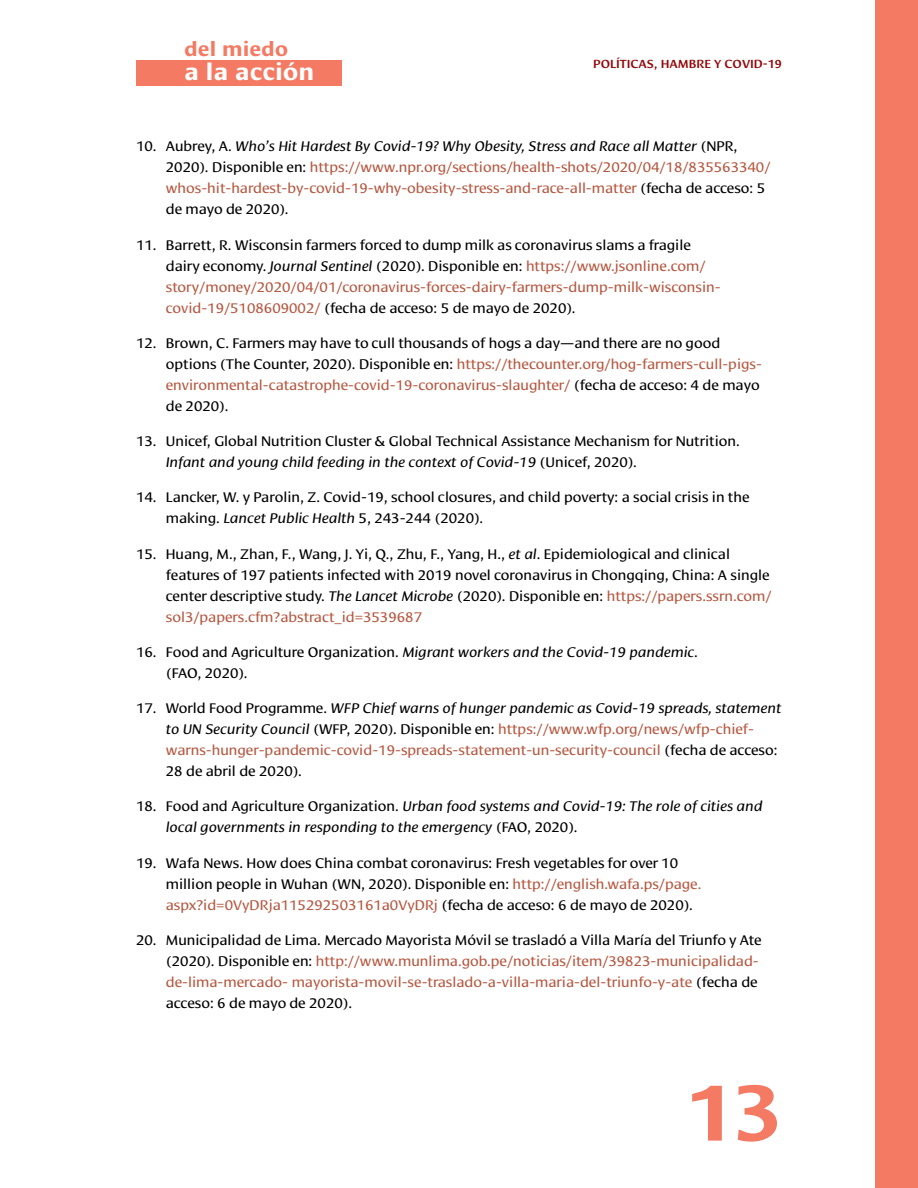
<style>
.page{position:relative;width:918px;height:1188px;background:#fff}
.page>*{position:absolute;margin:0;border:0;box-sizing:border-box;transform-origin:0 0}
.t1{font:700 81px "Cora";color:#f47a63}
.t2{font:700 23.7px "Cora";color:#fff}
.t3{font:700 20.4px "Cora";color:#f47a63}
.t4{font:14.25px/21px "Cora";color:#000}
.t5{font:14.25px/21px "Cora";color:#b65942}
.t6{font:italic 14.25px/21px "Cora";color:#000}
.t7{font:500 12px "Cora";color:#94070a}
.s1{color:#000}
.s2{font-style:italic;color:#000}
.s3{font-style:italic}
.s4{color:#b65942}
.s5{font-style:normal}
</style>
<div class="page">
<div style="left:876px;top:0;width:42px;height:1188px;background:#f47a63"></div>
<div style="left:136px;top:60px;width:206px;height:25px;background:#f47a63"></div>
<h3 class="t3" style="left:184px;top:37px;width:106px">del miedo</h3>
<h2 class="t2" style="left:184px;top:58px;width:132px">a la acción</h2>
<p class="t7" style="left:593px;top:57px;width:190px">POLÍTICAS, HAMBRE Y COVID-19</p>
<p class="t5" style="left:166px;top:136px;width:606px;text-indent:-30px"><span class="s1">10. Aubrey, A.</span> <span class="s2">Who’s Hit Hardest By Covid-19? Why Obesity, Stress and Race all Matter</span> <span class="s1">(NPR, 2020). Disponible en:</span> https://www.npr.org/sections/health-shots/2020/04/18/835563340/ whos-hit-hardest-by-covid-19-why-obesity-stress-and-race-all-matter <span class="s1">(fecha de acceso: 5 de mayo de 2020).</span></p>
<p class="t4" style="left:166px;top:235px;width:556px;text-indent:-30px">11. Barrett, R. Wisconsin farmers forced to dump milk as coronavirus slams a fragile dairy economy. <span class="s3">Journal Sentinel</span> (2020). Disponible en: <span class="s4">https://www.jsonline.com/ story/money/2020/04/01/coronavirus-forces-dairy-farmers-dump-milk-wisconsin&shy;covid-19/5108609002/</span> (fecha de acceso: 5 de mayo de 2020).</p>
<p class="t4" style="left:166px;top:333px;width:598px;text-indent:-30px">12. Brown, C. Farmers may have to cull thousands of hogs a day—and there are no good options (The Counter, 2020). Disponible en: <span class="s4">https://thecounter.org/hog-farmers-cull-pigs&shy;environmental-catastrophe-covid-19-coronavirus-slaughter/</span> (fecha de acceso: 4 de mayo de 2020).</p>
<p class="t4" style="left:166px;top:431px;width:575px;text-indent:-30px">13. Unicef, Global Nutrition Cluster &amp; Global Technical Assistance Mechanism for Nutrition.<br><span class="s3">Infant and young child feeding in the context of Covid-19</span> (Unicef, 2020).</p>
<p class="t4" style="left:166px;top:487px;width:585px;text-indent:-30px">14. Lancker, W. y Parolin, Z. Covid-19, school closures, and child poverty: a social crisis in the making. <span class="s3">Lancet Public Health</span> 5, 243-244 (2020).</p>
<p class="t4" style="left:166px;top:544px;width:607px;text-indent:-30px">15. Huang, M., Zhan, F., Wang, J. Yi, Q., Zhu, F., Yang, H., <span class="s3">et al</span>. Epidemiological and clinical features of 197 patients infected with 2019 novel coronavirus in Chongqing, China: A single center descriptive study. <span class="s3">The Lancet Microbe</span> (2020). Disponible en: <span class="s4">https://papers.ssrn.com/ sol3/papers.cfm?abstract_id=3539687</span></p>
<p class="t4" style="left:166px;top:642px;width:533px;text-indent:-30px">16. Food and Agriculture Organization. <span class="s3">Migrant workers and the Covid-19 pandemic</span>. (FAO, 2020).</p>
<p class="t5" style="left:166px;top:698px;width:617px;text-indent:-30px"><span class="s1">17. World Food Programme.</span> <span class="s2">WFP Chief warns of hunger pandemic as Covid-19 spreads, statement to UN Security Council</span> <span class="s1">(WFP, 2020). Disponible en:</span> https://www.wfp.org/news/wfp-chief&shy;warns-hunger-pandemic-covid-19-spreads-statement-un-security-council <span class="s1">(fecha de acceso:<br>28 de abril de 2020).</span></p>
<p class="t6" style="left:166px;top:796px;width:598px;text-indent:-30px"><span class="s5">18. Food and Agriculture Organization.</span> Urban food systems and Covid-19: The role of cities and local governments in responding to the emergency <span class="s5">(FAO, 2020).</span></p>
<p class="t4" style="left:166px;top:853px;width:537px;text-indent:-30px">19. Wafa News. How does China combat coronavirus: Fresh vegetables for over 10 million people in Wuhan (WN, 2020). Disponible en: <span class="s4">http://english.wafa.ps/page. aspx?id=0VyDRja115292503161a0VyDRj</span> (fecha de acceso: 6 de mayo de 2020).</p>
<p class="t5" style="left:166px;top:930px;width:597px;text-indent:-30px"><span class="s1">20. Municipalidad de Lima. Mercado Mayorista Móvil se trasladó a Villa María del Triunfo y Ate (2020). Disponible en:</span> http://www.munlima.gob.pe/noticias/item/39823-municipalidad&shy;de-lima-mercado- mayorista-movil-se-traslado-a-villa-maria-del-triunfo-y-ate <span class="s1">(fecha de acceso: 6 de mayo de 2020).</span></p>
<h1 class="t1" style="left:686px;top:1065px;width:97px">13</h1>
</div>
